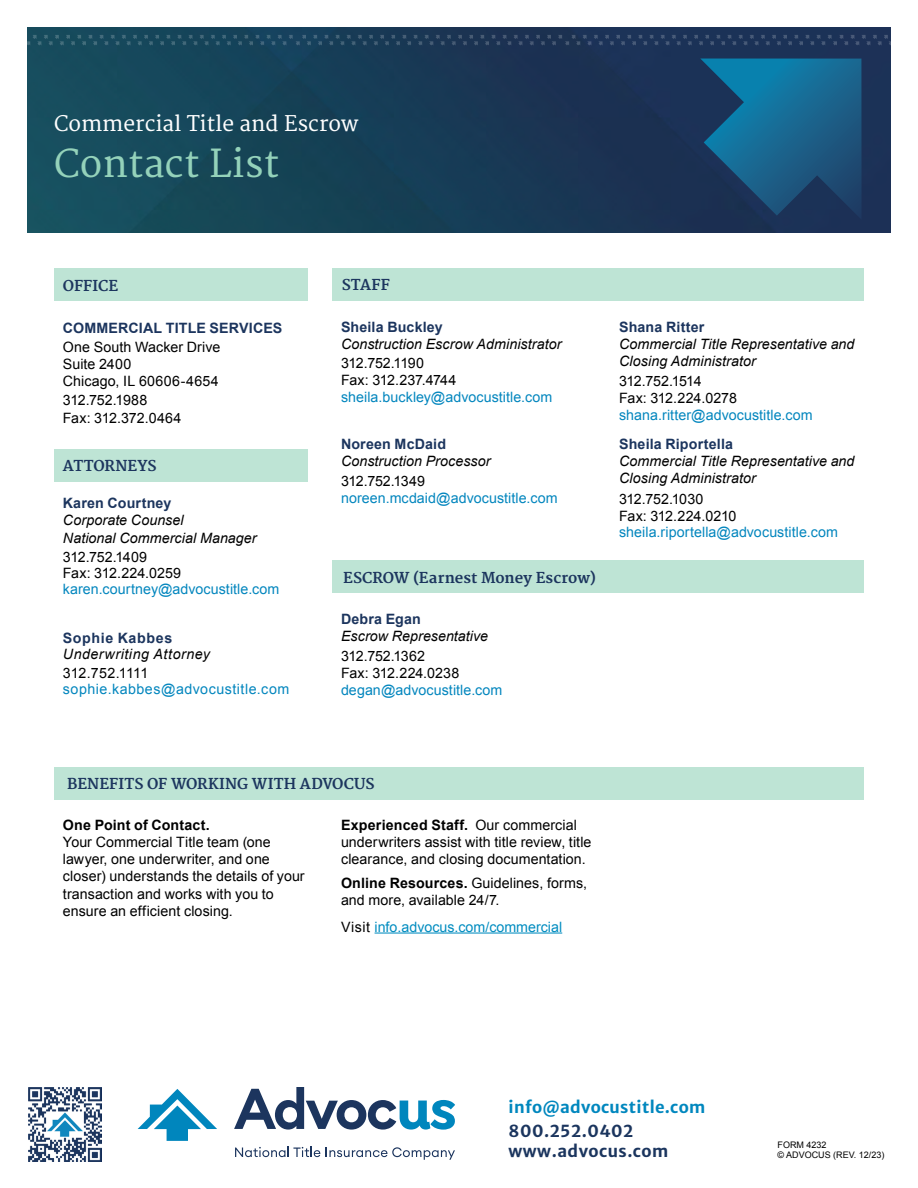
<style>
.page{position:relative;width:918px;height:1188px;background:#fff}
.page>*{position:absolute;margin:0;border:0;box-sizing:border-box;transform-origin:0 0}
.t1{font:37.5px "Merriweather";color:#94d2ba}
.t2{font:21px "Merriweather";color:#fff}
.t3{font:700 16.5px/19.5px "Merriweather Sans";letter-spacing:.03em;color:#1b355e}
.t4{font:700 16.5px "Merriweather Sans";letter-spacing:.02em;color:#0087be}
.t5{font:700 14.7px "Merriweather";color:#1c355e}
.t6{font:14.25px/17.1px "Arial";letter-spacing:.005em;color:#000}
.t7{font:italic 14.25px/17.1px "Arial";letter-spacing:.005em;color:#000}
.t8{font:14.25px "Arial";letter-spacing:.005em;color:#0386be}
.t9{font:700 14.25px "Arial";letter-spacing:.01em;color:#1c355e}
.t10{font:14.25px/17.1px "Arial";letter-spacing:-.02em;color:#000}
.t11{font:14.25px "Arial";color:#008cc0}
.t12{font:14.25px "Arial";letter-spacing:.035em;color:#0386be}
.t13{font:14.25px/17.1px "Arial";letter-spacing:-.025em;color:#000}
.t14{font:italic 14.25px "Arial";letter-spacing:.035em;color:#000101}
.t15{font:700 14.25px "Arial";letter-spacing:.01em;color:#000}
.t16{font:700 14.25px "Arial";letter-spacing:.04em;color:#1c355e}
.t17{font:14.25px "Arial";letter-spacing:-.01em;color:#000101}
.t18{font:9px/10.8px "Arial";color:#000}
.s1{font-weight:700}
.s2{color:#000}
</style>
<div class="page">
<img style="left:27px;top:27px;width:864px;height:205px">
<div style="left:54px;top:269px;width:254px;height:32px;background:#bee4d5"></div>
<div style="left:54px;top:449px;width:254px;height:33px;background:#bee4d5"></div>
<div style="left:54px;top:767px;width:810px;height:32px;background:#bee4d5"></div>
<div style="left:332px;top:269px;width:532px;height:32px;background:#bee4d5"></div>
<div style="left:332px;top:560px;width:532px;height:32px;background:#bee4d5"></div>
<hr style="left:375px;top:933px;width:187px;height:1px;background:#008cc0">
<svg style="left:27px;top:35px;width:864px;height:11px;background:#21415d"></svg>
<svg style="left:700px;top:59px;width:162px;height:161px;background:#18577f"></svg>
<svg style="left:235px;top:1147px;width:85px;height:10px"></svg>
<svg style="left:326px;top:1147px;width:129px;height:13px"></svg>
<svg style="left:138px;top:1089px;width:79px;height:52px"></svg>
<svg style="left:234px;top:1088px;width:221px;height:42px"></svg>
<img style="left:28px;top:1088px;width:74px;height:73px">
<h2 class="t2" style="left:54px;top:112px;width:306px">Commercial Title and Escrow</h2>
<h1 class="t1" style="left:54px;top:142px;width:227px">Contact List</h1>
<p class="t5" style="left:63px;top:277px;width:57px">OFFICE</p>
<p class="t9" style="left:63px;top:318px;width:221px">COMMERCIAL TITLE SERVICES</p>
<p class="t6" style="left:63px;top:339px;width:159px">One South Wacker Drive<br>Suite 2400<br>Chicago, IL 60606-4654</p>
<p class="t6" style="left:63px;top:392px;width:120px">312.752.1988<br>Fax: 312.372.0464</p>
<p class="t5" style="left:63px;top:457px;width:95px">ATTORNEYS</p>
<p class="t9" style="left:63px;top:493px;width:110px">Karen Courtney</p>
<p class="t7" style="left:63px;top:512px;width:195px">Corporate Counsel<br>National Commercial Manager</p>
<p class="t6" style="left:63px;top:549px;width:120px;line-height:16.2px">312.752.1409<br>Fax: 312.224.0259</p>
<p class="t8" style="left:63px;top:580px;width:218px">karen.courtney@advocustitle.com</p>
<p class="t16" style="left:63px;top:628px;width:111px">Sophie Kabbes</p>
<p class="t14" style="left:63px;top:645px;width:149px">Underwriting Attorney</p>
<p class="t17" style="left:63px;top:664px;width:87px">312.752.1111</p>
<p class="t12" style="left:63px;top:680px;width:228px">sophie.kabbes@advocustitle.com</p>
<p class="t5" style="left:342px;top:276px;width:50px">STAFF</p>
<p class="t9" style="left:341px;top:317px;width:103px">Sheila Buckley</p>
<p class="t7" style="left:341px;top:336px;width:222px">Construction Escrow Administrator</p>
<p class="t13" style="left:341px;top:355px;width:117px">312.752.1190<br>Fax: 312.237.4744</p>
<p class="t8" style="left:341px;top:387px;width:213px">sheila.buckley@advocustitle.com</p>
<p class="t9" style="left:341px;top:434px;width:107px">Noreen McDaid</p>
<p class="t7" style="left:341px;top:453px;width:151px">Construction Processor</p>
<p class="t10" style="left:341px;top:473px;width:86px">312.752.1349</p>
<p class="t8" style="left:341px;top:489px;width:218px">noreen.mcdaid@advocustitle.com</p>
<p class="t5" style="left:343px;top:569px;width:254px">ESCROW (Earnest Money Escrow)</p>
<p class="t9" style="left:341px;top:609px;width:82px">Debra Egan</p>
<p class="t7" style="left:341px;top:628px;width:149px">Escrow Representative</p>
<p class="t6" style="left:341px;top:648px;width:120px">312.752.1362<br>Fax: 312.224.0238</p>
<p class="t8" style="left:341px;top:680px;width:163px">degan@advocustitle.com</p>
<p class="t9" style="left:619px;top:317px;width:87px">Shana Ritter</p>
<p class="t7" style="left:619px;top:336px;width:237px">Commercial Title Representative and<br>Closing Administrator</p>
<p class="t10" style="left:619px;top:373px;width:119px">312.752.1514<br>Fax: 312.224.0278</p>
<p class="t8" style="left:619px;top:405px;width:195px">shana.ritter@advocustitle.com</p>
<p class="t9" style="left:619px;top:434px;width:115px">Sheila Riportella</p>
<p class="t7" style="left:619px;top:453px;width:237px">Commercial Title Representative and<br>Closing Administrator</p>
<p class="t10" style="left:619px;top:490px;width:119px">312.752.1030<br>Fax: 312.224.0210</p>
<p class="t8" style="left:619px;top:523px;width:220px">sheila.riportella@advocustitle.com</p>
<p class="t5" style="left:67px;top:775px;width:309px">BENEFITS OF WORKING WITH ADVOCUS</p>
<p class="t15" style="left:63px;top:815px;width:148px">One Point of Contact.</p>
<p class="t6" style="left:63px;top:834px;width:243px">Your Commercial Title team (one lawyer, one underwriter, and one closer) understands the details of your transaction and works with you to ensure an efficient closing.</p>
<p class="t6" style="left:341px;top:817px;width:252px"><span class="s1">Experienced Staff.</span> Our commercial underwriters assist with title review, title clearance, and closing documentation.</p>
<p class="t6" style="left:341px;top:875px;width:248px"><span class="s1">Online Resources.</span> Guidelines, forms, and more, available 24/7.</p>
<p class="t11" style="left:341px;top:917px;width:223px"><span class="s2">Visit</span> info.advocus.com/commercial</p>
<p class="t4" style="left:509px;top:1093px;width:198px">info@advocustitle.com</p>
<p class="t3" style="left:509px;top:1120px;width:161px">800.252.0402 www.advocus.com</p>
<p class="t18" style="left:778px;top:1139px;width:108px">FORM 4232<br>© ADVOCUS (REV. 12/23)</p>
</div>
